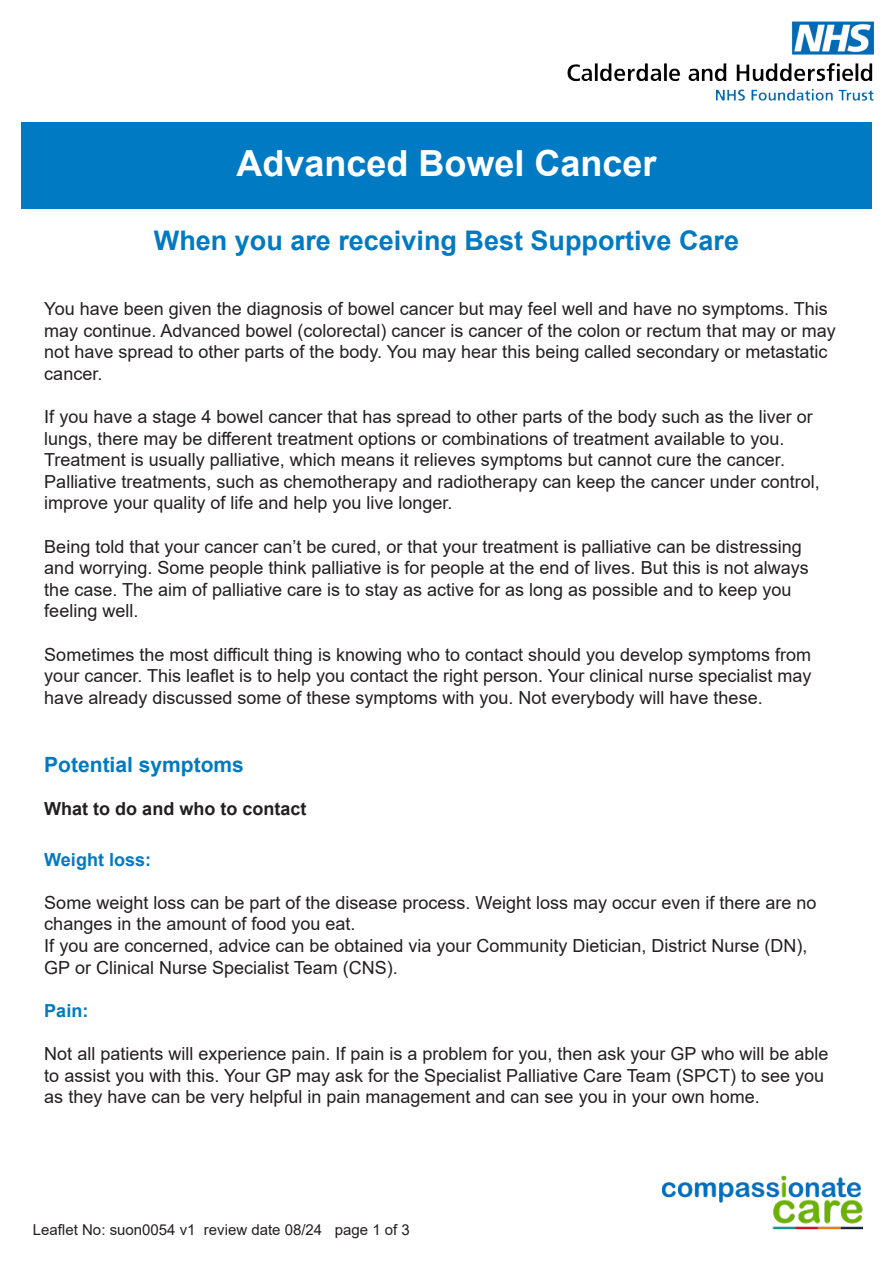
<style>
.page{position:relative;width:893px;height:1263px;background:#fff}
.page>*{position:absolute;margin:0;border:0;box-sizing:border-box;transform-origin:0 0}
.t1{font:700 36px "Arial";color:#fff}
.t2{font:700 27px "Arial";color:#007ac2}
.t3{font:700 21px "Arial";color:#007ac2}
.t4{font:18px/21.6px "Arial";color:#231f20}
.t5{font:700 18px "Arial";color:#231f20}
.t6{font:700 18px "Arial";color:#007ac2}
.t7{font:15px "Arial";color:#231f20}
</style>
<div class="page">
<img style="left:662px;top:1175px;width:201px;height:55px">
<div style="left:21px;top:122px;width:851px;height:86px;background:#007ac2"></div>
<img style="left:568px;top:21px;width:306px;height:79px">
<p class="t1" style="left:236px;top:138px;width:422px">Advanced Bowel Cancer</p>
<p class="t2" style="left:154px;top:222px;width:587px">When you are receiving Best Supportive Care</p>
<p class="t4" style="left:44px;top:298px;width:793px">You have been given the diagnosis of bowel cancer but may feel well and have no symptoms. This may continue. Advanced bowel (colorectal) cancer is cancer of the colon or rectum that may or may not have spread to other parts of the body. You may hear this being called secondary or metastatic cancer.</p>
<p class="t4" style="left:44px;top:406px;width:770px">If you have a stage 4 bowel cancer that has spread to other parts of the body such as the liver or lungs, there may be different treatment options or combinations of treatment available to you.</p>
<p class="t4" style="left:44px;top:449px;width:742px">Treatment is usually palliative, which means it relieves symptoms but cannot cure the cancer.</p>
<p class="t4" style="left:44px;top:471px;width:777px">Palliative treatments, such as chemotherapy and radiotherapy can keep the cancer under control, improve your quality of life and help you live longer.</p>
<p class="t4" style="left:44px;top:535px;width:759px">Being told that your cancer can’t be cured, or that your treatment is palliative can be distressing</p>
<p class="t4" style="left:44px;top:557px;width:766px">and worrying. Some people think palliative is for people at the end of lives. But this is not always</p>
<p class="t4" style="left:44px;top:579px;width:749px">the case. The aim of palliative care is to stay as active for as long as possible and to keep you</p>
<p class="t4" style="left:44px;top:600px;width:96px">feeling well.</p>
<p class="t4" style="left:44px;top:643px;width:769px;text-align:justify">Sometimes the most difficult thing is knowing who to contact should you develop symptoms from your cancer. This leaflet is to help you contact the right person. Your clinical nurse specialist may have already discussed some of these symptoms with you. Not everybody will have these.</p>
<p class="t3" style="left:44px;top:750px;width:201px">Potential symptoms</p>
<p class="t5" style="left:44px;top:796px;width:264px">What to do and who to contact</p>
<p class="t6" style="left:44px;top:847px;width:108px">Weight loss:</p>
<p class="t4" style="left:44px;top:892px;width:774px">Some weight loss can be part of the disease process. Weight loss may occur even if there are no changes in the amount of food you eat.</p>
<p class="t4" style="left:44px;top:935px;width:765px">If you are concerned, advice can be obtained via your Community Dietician, District Nurse (DN),</p>
<p class="t4" style="left:44px;top:956px;width:355px">GP or Clinical Nurse Specialist Team (CNS).</p>
<p class="t6" style="left:44px;top:998px;width:46px">Pain:</p>
<p class="t4" style="left:44px;top:1043px;width:786px">Not all patients will experience pain. If pain is a problem for you, then ask your GP who will be able</p>
<p class="t4" style="left:44px;top:1064px;width:781px">to assist you with this. Your GP may ask for the Specialist Palliative Care Team (SPCT) to see you</p>
<p class="t4" style="left:44px;top:1086px;width:717px">as they have can be very helpful in pain management and can see you in your own home.</p>
<p class="t7" style="left:33px;top:1219px;width:378px">Leaflet No: suon0054 v1 review date 08/24 page 1 of 3</p>
</div>
